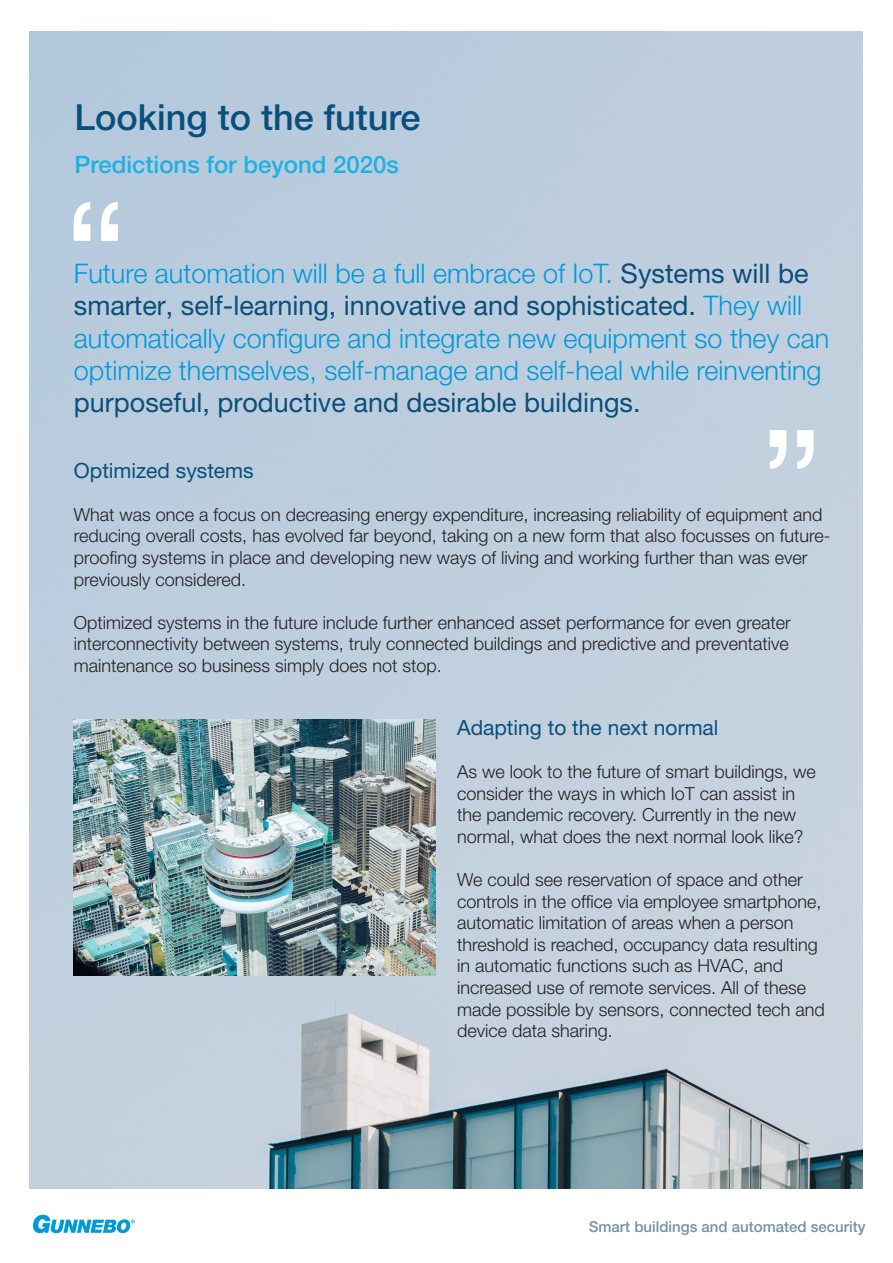
<style>
.page{position:relative;width:893px;height:1263px;background:#fff}
.page>*{position:absolute;margin:0;border:0;box-sizing:border-box;transform-origin:0 0}
.t1{font:150px "Helvetica Neue";color:#fff}
.t2{font:500 36px "Helvetica Neue LT Pro";color:#0a4f7b}
.t3{font:300 27px/32.4px "Helvetica Neue LT Pro";color:#009ada}
.t4{font:500 24px "Helvetica Neue LT Pro";color:#1fb0e3}
.t5{font:21px "Helvetica Neue LT Pro";color:#0a4f7b}
.t6{font:300 18px/21.6px "Helvetica Neue LT Pro";color:#231f20}
.t7{font:500 15px "Helvetica Neue LT Pro";color:#7491a5}
.s1{font-weight:400;color:#0a4f7b}
</style>
<div class="page">
<img style="left:30px;top:32px;width:832px;height:1156px">
<img style="left:74px;top:720px;width:361px;height:256px">
<svg style="left:33px;top:1215px;width:102px;height:18px"></svg>
<p class="t2" style="left:74px;top:87px;width:274px">Full width layout</p>
<p class="t4" style="left:74px;top:141px;width:216px">Secondary heading</p>
<p class="t2" style="left:74px;top:96px;width:348px">Looking to the future</p>
<p class="t4" style="left:74px;top:150px;width:326px">Predictions for beyond 2020s</p>
<p class="t1" style="left:64px;top:166px;width:65px">“</p>
<p class="t3" style="left:74px;top:256px;width:757px">Future automation will be a full embrace of IoT. <span class="s1">Systems will be smarter, self-learning, innovative and sophisticated.</span> They will automatically configure and integrate new equipment so they can optimize themselves, self-manage and self-heal while reinventing <span class="s1">purposeful, productive and desirable buildings.</span></p>
<p class="t1" style="left:760px;top:394px;width:65px">”</p>
<p class="t5" style="left:74px;top:458px;width:181px">Optimized systems</p>
<p class="t6" style="left:74px;top:503px;width:758px">What was once a focus on decreasing energy expenditure, increasing reliability of equipment and reducing overall costs, has evolved far beyond, taking on a new form that also focusses on future&shy;proofing systems in place and developing new ways of living and working further than was ever previously considered.</p>
<p class="t6" style="left:74px;top:611px;width:718px;text-align:justify">Optimized systems in the future include further enhanced asset performance for even greater interconnectivity between systems, truly connected buildings and predictive and preventative maintenance so business simply does not stop.</p>
<p class="t5" style="left:457px;top:715px;width:263px">Adapting to the next normal</p>
<p class="t6" style="left:457px;top:760px;width:360px">As we look to the future of smart buildings, we consider the ways in which IoT can assist in the pandemic recovery. Currently in the new normal, what does the next normal look like?</p>
<p class="t6" style="left:457px;top:868px;width:369px">We could see reservation of space and other controls in the office via employee smartphone, automatic limitation of areas when a person threshold is reached, occupancy data resulting in automatic functions such as HVAC, and increased use of remote services. All of these made possible by sensors, connected tech and device data sharing.</p>
<p class="t7" style="left:589px;top:1217px;width:278px">Smart buildings and automated security</p>
</div>
